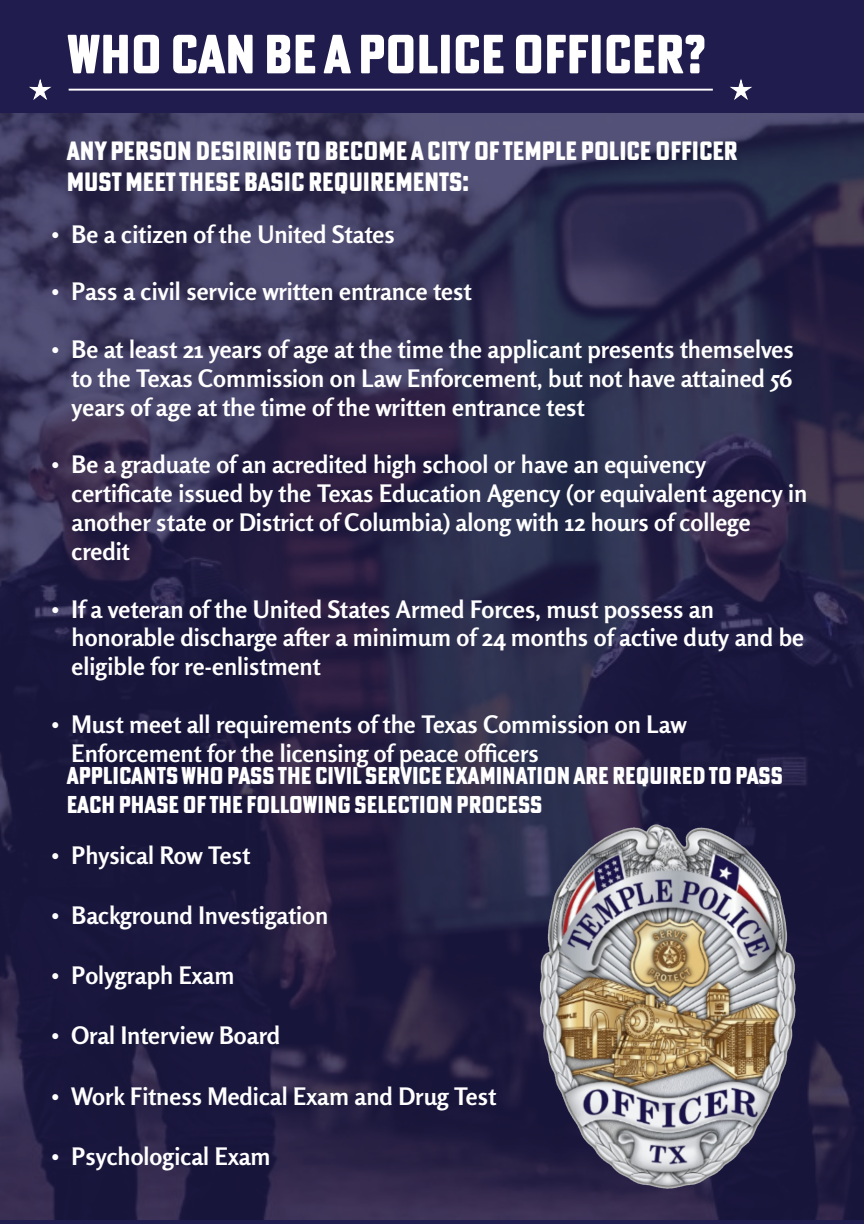
<style>
.page{position:relative;width:864px;height:1224px;background:#201c4e}
.page>*{position:absolute;margin:0;border:0;box-sizing:border-box;transform-origin:0 0}
.t1{font:800 54px "Poster Gothic Round Ex Cond ATF";color:#fff}
.t2{font:800 26px/31.2px "Poster Gothic Round Ex Cond ATF";color:#fff}
.t3{font:700 24px/28.8px "Rosario";color:#fff}
.t4{font:800 23.8px/28.6px "Poster Gothic Round Ex Cond ATF";color:#fff}
.s1{font-family:"Times New Roman";font-weight:400}
</style>
<div class="page">
<img style="left:0;top:114px;width:864px;height:1105px">
<hr style="left:69px;top:89px;width:644px;height:2px;background:#fff">
<svg style="left:29px;top:79px;width:21px;height:21px"></svg>
<svg style="left:730px;top:79px;width:21px;height:21px"></svg>
<img style="left:501px;top:791px;width:324px;height:419px">
<h1 class="t1" style="left:67px;top:19px;width:640px">WHO CAN BE A POLICE OFFICER?</h1>
<p class="t2" style="left:67px;top:135px;width:673px">ANY PERSON DESIRING TO BECOME A CITY OF TEMPLE POLICE OFFICER<br>MUST MEET THESE BASIC REQUIREMENTS:</p>
<p class="t3" style="left:51px;top:219px;width:345px"><span class="s1">•</span> Be a citizen of the United States</p>
<p class="t3" style="left:51px;top:277px;width:422px"><span class="s1">•</span> Pass a civil service written entrance test</p>
<p class="t3" style="left:72px;top:335px;width:724px;text-align:justify;text-indent:-20px"><span class="s1">•</span> Be at least 21 years of age at the time the applicant presents themselves to the Texas Commission on Law Enforcement, but not have attained 56 years of age at the time of the written entrance test</p>
<p class="t3" style="left:72px;top:450px;width:737px;text-indent:-20px"><span class="s1">•</span> Be a graduate of an acredited high school or have an equivency certificate issued by the Texas Education Agency (or equivalent agency in another state or District of Columbia) along with 12 hours of college credit</p>
<p class="t3" style="left:72px;top:594px;width:734px;text-indent:-20px"><span class="s1">•</span> If a veteran of the United States Armed Forces, must possess an honorable discharge after a minimum of 24 months of active duty and be eligible for re-enlistment</p>
<p class="t3" style="left:72px;top:710px;width:617px;text-indent:-20px"><span class="s1">•</span> Must meet all requirements of the Texas Commission on Law<br>Enforcement for the licensing of peace officers</p>
<p class="t4" style="left:67px;top:761px;width:718px">APPLICANTS WHO PASS THE CIVIL SERVICE EXAMINATION ARE REQUIRED TO PASS<br>EACH PHASE OF THE FOLLOWING SELECTION PROCESS</p>
<p class="t3" style="left:51px;top:841px;width:201px"><span class="s1">•</span> Physical Row Test</p>
<p class="t3" style="left:51px;top:901px;width:279px"><span class="s1">•</span> Background Investigation</p>
<p class="t3" style="left:51px;top:961px;width:185px"><span class="s1">•</span> Polygraph Exam</p>
<p class="t3" style="left:51px;top:1021px;width:231px"><span class="s1">•</span> Oral Interview Board</p>
<p class="t3" style="left:51px;top:1081px;width:447px"><span class="s1">•</span> Work Fitness Medical Exam and Drug Test</p>
<p class="t3" style="left:51px;top:1141px;width:221px"><span class="s1">•</span> Psychological Exam</p>
</div>
